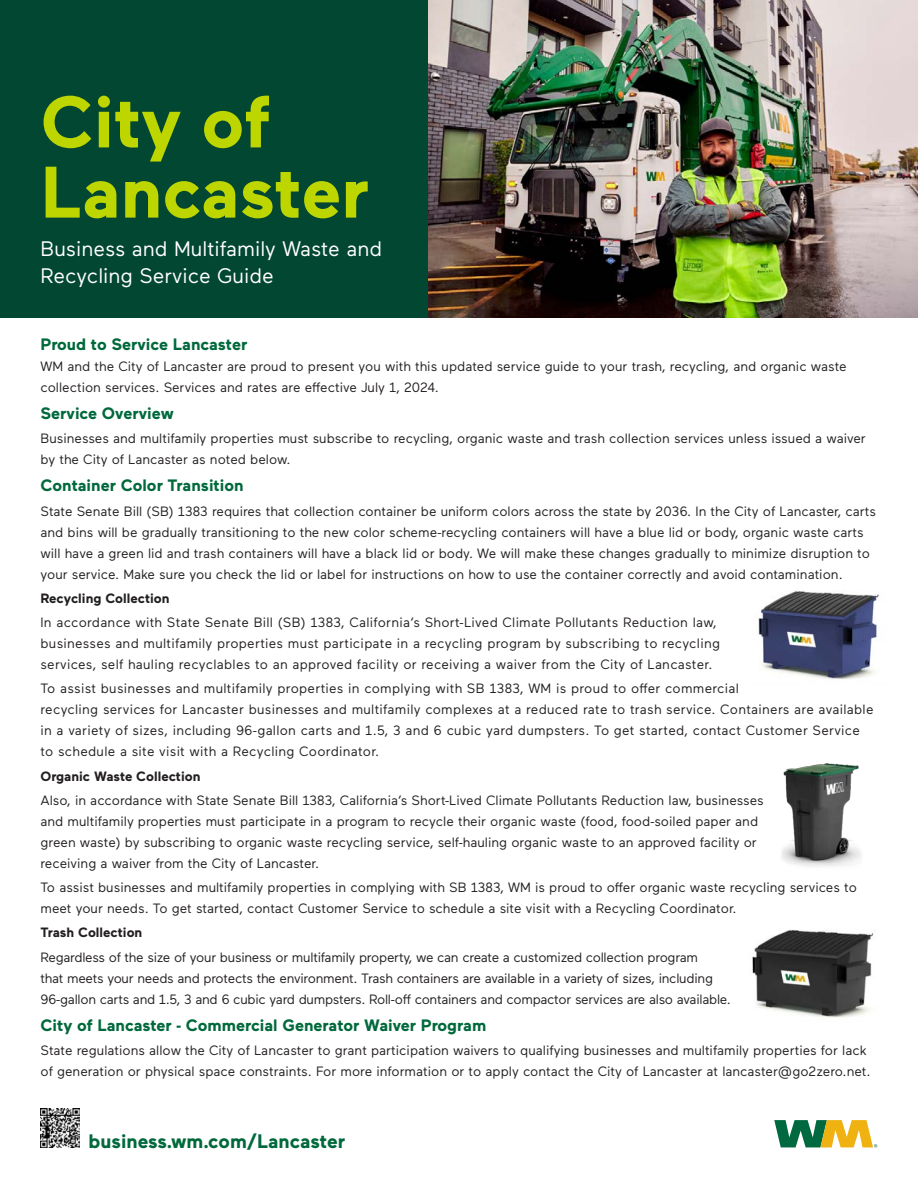
<style>
.page{position:relative;width:918px;height:1188px;background:#fff}
.page>*{position:absolute;margin:0;border:0;box-sizing:border-box;transform-origin:0 0}
.t1{font:700 72.75px/70.2px "Maax";color:#bed600}
.t2{font:21px/27px "Maax";color:#fff}
.t3{font:700 19.5px "Maax";color:#00693c}
.t4{font:700 16.5px "Maax";color:#00693c}
.t5{font:13.5px/21px "Maax";color:#231f20}
.t6{font:13.5px/21px "Maax";letter-spacing:.02em;color:#231f20}
.t7{font:13.5px/21px "Maax";letter-spacing:-.02em;color:#231f20}
.t8{font:700 13.5px "Maax";color:#231f20}
</style>
<div class="page">
<img style="left:428px;top:0;width:490px;height:318px">
<div style="left:0;top:0;width:428px;height:318px;background:#024731"></div>
<svg style="left:774px;top:1120px;width:103px;height:28px"></svg>
<img style="left:781px;top:763px;width:80px;height:104px">
<img style="left:758px;top:591px;width:121px;height:89px">
<img style="left:752px;top:929px;width:122px;height:89px">
<img style="left:40px;top:1108px;width:40px;height:40px">
<p class="t1" style="left:40px;top:84px;width:330px">City of<br>Lancaster</p>
<p class="t2" style="left:40px;top:234px;width:343px">Business and Multifamily Waste and<br>Recycling Service Guide</p>
<p class="t4" style="left:40px;top:333px;width:208px">Proud to Service Lancaster</p>
<p class="t5" style="left:40px;top:355px;width:808px">WM and the City of Lancaster are proud to present you with this updated service guide to your trash, recycling, and organic waste collection services. Services and rates are effective July 1, 2024.</p>
<p class="t4" style="left:40px;top:402px;width:135px">Service Overview</p>
<p class="t5" style="left:40px;top:427px;width:827px">Businesses and multifamily properties must subscribe to recycling, organic waste and trash collection services unless issued a waiver by the City of Lancaster as noted below.</p>
<p class="t4" style="left:40px;top:475px;width:205px">Container Color Transition</p>
<p class="t5" style="left:40px;top:500px;width:837px">State Senate Bill (SB) 1383 requires that collection container be uniform colors across the state by 2036. In the City of Lancaster, carts and bins will be gradually transitioning to the new color scheme-recycling containers will have a blue lid or body, organic waste carts will have a green lid and trash containers will have a black lid or body. We will make these changes gradually to minimize disruption to your service. Make sure you check the lid or label for instructions on how to use the container correctly and avoid contamination.</p>
<p class="t8" style="left:40px;top:589px;width:131px">Recycling Collection</p>
<p class="t6" style="left:40px;top:611px;width:681px">In accordance with State Senate Bill (SB) 1383, California’s Short-Lived Climate Pollutants Reduction law, businesses and multifamily properties must participate in a recycling program by subscribing to recycling services, self hauling recyclables to an approved facility or receiving a waiver from the City of Lancaster.</p>
<p class="t6" style="left:40px;top:678px;width:835px">To assist businesses and multifamily properties in complying with SB 1383, WM is proud to offer commercial<br>recycling services for Lancaster businesses and multifamily complexes at a reduced rate to trash service. Containers are available in a variety of sizes, including 96-gallon carts and 1.5, 3 and 6 cubic yard dumpsters. To get started, contact Customer Service to schedule a site visit with a Recycling Coordinator.</p>
<p class="t8" style="left:40px;top:767px;width:162px">Organic Waste Collection</p>
<p class="t5" style="left:40px;top:789px;width:725px">Also, in accordance with State Senate Bill 1383, California’s Short-Lived Climate Pollutants Reduction law, businesses and multifamily properties must participate in a program to recycle their organic waste (food, food-soiled paper and green waste) by subscribing to organic waste recycling service, self-hauling organic waste to an approved facility or receiving a waiver from the City of Lancaster.</p>
<p class="t5" style="left:40px;top:876px;width:818px">To assist businesses and multifamily properties in complying with SB 1383, WM is proud to offer organic waste recycling services to meet your needs. To get started, contact Customer Service to schedule a site visit with a Recycling Coordinator.</p>
<p class="t8" style="left:40px;top:924px;width:103px">Trash Collection</p>
<p class="t7" style="left:40px;top:946px;width:692px">Regardless of the size of your business or multifamily property, we can create a customized collection program<br>that meets your needs and protects the environment. Trash containers are available in a variety of sizes, including<br>96-gallon carts and 1.5, 3 and 6 cubic yard dumpsters. Roll-off containers and compactor services are also available.</p>
<p class="t4" style="left:40px;top:1014px;width:447px">City of Lancaster - Commercial Generator Waiver Program</p>
<p class="t5" style="left:40px;top:1039px;width:832px">State regulations allow the City of Lancaster to grant participation waivers to qualifying businesses and multifamily properties for lack of generation or physical space constraints. For more information or to apply contact the City of Lancaster at lancaster@go2zero.net.</p>
<p class="t3" style="left:89px;top:1128px;width:258px">business.wm.com/Lancaster</p>
</div>
